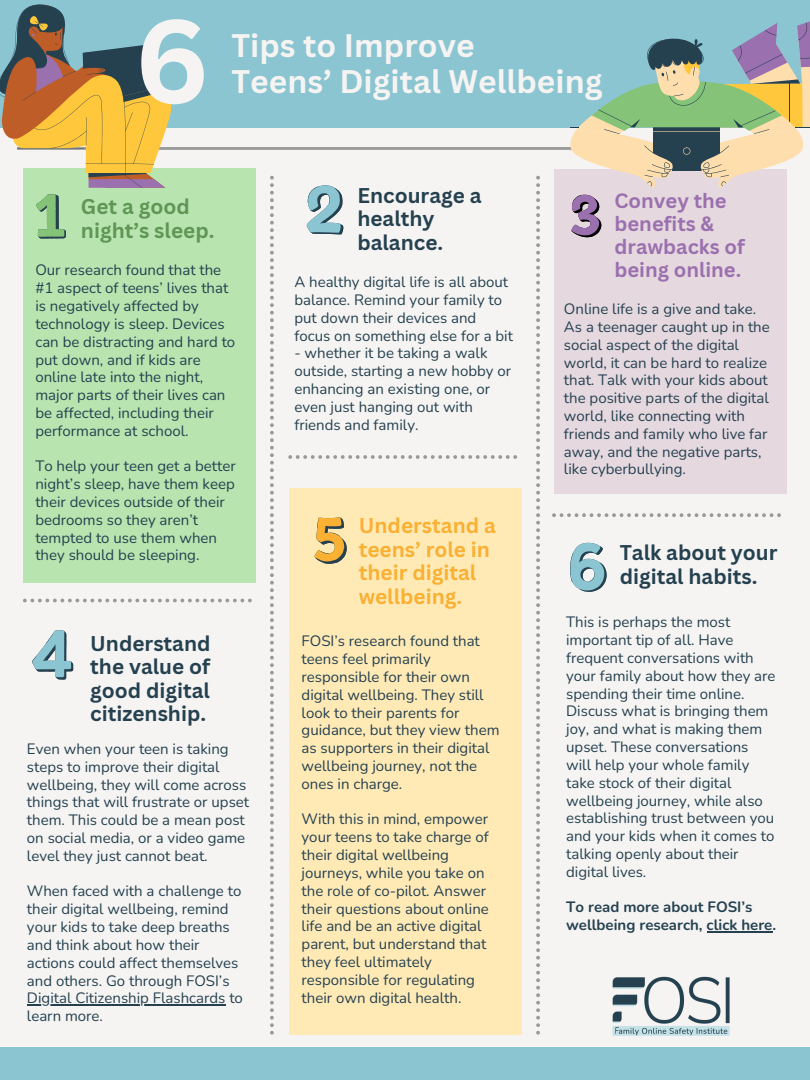
<style>
.page{position:relative;width:810px;height:1080px;background:#f5f4f2}
.page>*{position:absolute;margin:0;border:0;box-sizing:border-box;transform-origin:0 0}
.t1{font:700 115.94px "Canva Sans";color:#f5f4f2}
.t2{font:700 31.75px "Canva Sans";color:#f5f4f2}
.t3{font:700 20.75px/23.4px "Canva Sans";color:#254150}
.t4{font:700 20.75px/23.4px "Canva Sans";color:#f9b033}
.t5{font:700 20.75px/23.4px "Canva Sans";color:#609655}
.t6{font:700 20.12px/23px "Canva Sans";color:#9b70ae}
.t7{font:15px/17.8px "Nunito";color:#254150}
.t8{font:700 15px/17.8px "Nunito";color:#254150}
</style>
<div class="page">
<hr style="left:18px;top:147px;width:774px;height:3px;background:#999">
<div style="left:554px;top:169px;width:233px;height:324px;background:#e5d8df"></div>
<svg style="left:23px;top:599px;width:229px;height:3px"></svg>
<svg style="left:270px;top:176px;width:4px;height:859px"></svg>
<svg style="left:536px;top:176px;width:4px;height:859px"></svg>
<svg style="left:571px;top:195px;width:30px;height:42px"></svg>
<div style="left:23px;top:169px;width:233px;height:414px;background:#b8e4af"></div>
<svg style="left:307px;top:185px;width:36px;height:49px"></svg>
<svg style="left:552px;top:513px;width:229px;height:4px"></svg>
<svg style="left:288px;top:455px;width:229px;height:4px"></svg>
<div style="left:289px;top:488px;width:233px;height:546px;background:#ffeab6"></div>
<svg style="left:315px;top:517px;width:32px;height:47px"></svg>
<svg style="left:570px;top:543px;width:37px;height:49px"></svg>
<div style="left:0;top:0;width:810px;height:128px;background:#8bc5d2"></div>
<svg style="left:570px;top:21px;width:240px;height:167px"></svg>
<img style="left:612px;top:976px;width:118px;height:60px">
<svg style="left:36px;top:194px;width:30px;height:44px"></svg>
<svg style="left:32px;top:630px;width:41px;height:50px"></svg>
<svg style="left:0;top:4px;width:172px;height:184px"></svg>
<div style="left:0;top:146px;width:16px;height:10px;background:#f5f4f2"></div>
<hr style="left:27px;top:1004px;width:199px;height:2px;background:#254150">
<hr style="left:707px;top:931px;width:65px;height:2px;background:#254150">
<div style="left:0;top:1047px;width:810px;height:33px;background:#8bc5d2"></div>
<p class="t1" style="left:134px;top:-21px;width:77px">6</p>
<p class="t2" style="left:231px;top:23px;width:245px">Tips to Improve</p>
<p class="t2" style="left:231px;top:59px;width:373px">Teens’ Digital Wellbeing</p>
<p class="t5" style="left:81px;top:195px;width:135px">Get a good night’s sleep.</p>
<h1 class="t7" style="left:35px;top:262px;width:201px">Our research found that the #1 aspect of teens’ lives that is negatively affected by technology is sleep. Devices can be distracting and hard to put down, and if kids are online late into the night, major parts of their lives can be affected, including their performance at school.</h1>
<p class="t7" style="left:35px;top:458px;width:202px">To help your teen get a better night’s sleep, have them keep their devices outside of their bedrooms so they aren’t tempted to use them when they should be sleeping.</p>
<p class="t3" style="left:90px;top:631px;width:122px;text-align:justify">Understand the value of good digital citizenship.</p>
<p class="t7" style="left:27px;top:740px;width:224px">Even when your teen is taking steps to improve their digital wellbeing, they will come across things that will frustrate or upset them. This could be a mean post on social media, or a video game level they just cannot beat.</p>
<p class="t7" style="left:27px;top:883px;width:216px">When faced with a challenge to their digital wellbeing, remind your kids to take deep breaths and think about how their actions could affect themselves and others. Go through FOSI’s</p>
<p class="t7" style="left:27px;top:989px;width:218px">Digital Citizenship Flashcards to learn more.</p>
<p class="t3" style="left:357px;top:183px;width:126px">Encourage a healthy balance.</p>
<p class="t7" style="left:294px;top:273px;width:220px">A healthy digital life is all about balance. Remind your family to put down their devices and focus on something else for a bit</p>
<p class="t7" style="left:294px;top:344px;width:218px">- whether it be taking a walk outside, starting a new hobby or enhancing an existing one, or even just hanging out with friends and family.</p>
<p class="t4" style="left:359px;top:514px;width:139px">Understand a teens’ role in their digital wellbeing.</p>
<p class="t7" style="left:302px;top:632px;width:199px">FOSI’s research found that teens feel primarily responsible for their own digital wellbeing. They still look to their parents for guidance, but they view them as supporters in their digital wellbeing journey, not the ones in charge.</p>
<h2 class="t7" style="left:302px;top:811px;width:189px">With this in mind, empower your teens to take charge of their digital wellbeing journeys, while you take on the role of co-pilot. Answer their questions about online life and be an active digital parent, but understand that they feel ultimately responsible for regulating their own digital health.</h2>
<p class="t6" style="left:615px;top:188px;width:132px">Convey the benefits &amp; drawbacks of being online.</p>
<h2 class="t7" style="left:564px;top:300px;width:207px">Online life is a give and take.<br>As a teenager caught up in the social aspect of the digital world, it can be hard to realize that. Talk with your kids about the positive parts of the digital world, like connecting with friends and family who live far away, and the negative parts, like cyberbullying.</h2>
<p class="t3" style="left:620px;top:540px;width:159px">Talk about your digital habits.</p>
<p class="t7" style="left:566px;top:614px;width:211px">This is perhaps the most important tip of all. Have frequent conversations with your family about how they are spending their time online.<br>Discuss what is bringing them joy, and what is making them upset. These conversations will help your whole family take stock of their digital wellbeing journey, while also establishing trust between you and your kids when it comes to talking openly about their digital lives.</p>
<h2 class="t8" style="left:566px;top:899px;width:211px">To read more about FOSI’s wellbeing research, click here.</h2>
</div>
